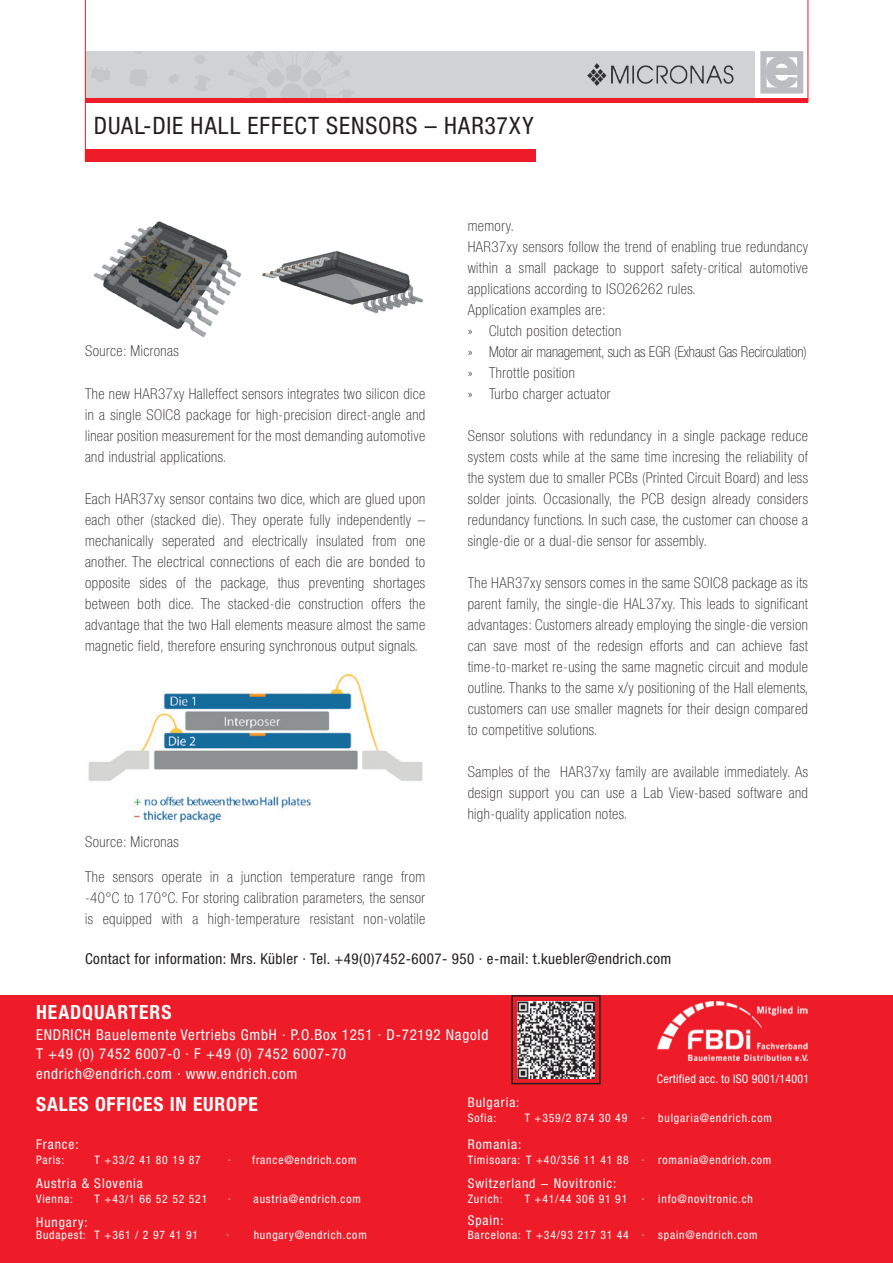
<style>
.page{position:relative;width:893px;height:1263px;background:#fff}
.page>*{position:absolute;margin:0;border:0;box-sizing:border-box;transform-origin:0 0}
.t1{font:condensed 24px "Helvetica Neue LT Std";letter-spacing:.035em;color:#231f20}
.t2{font:700 condensed 19.5px "Helvetica Neue LT Std";letter-spacing:.04em;color:#fff}
.t3{font:100 condensed 15px/21px "Helvetica Neue LT Std";letter-spacing:.03em;color:#231f20;text-align:justify}
.t4{font:condensed 15px "Helvetica Neue LT Std";letter-spacing:.05em;color:#fff}
.t5{font:condensed 15px "Helvetica Neue LT Std";letter-spacing:.03em;color:#231f20}
.t6{font:100 condensed 15px "Helvetica Neue LT Std";letter-spacing:-.005em;color:#231f20}
.t7{font:condensed 13.5px "Helvetica Neue LT Std";letter-spacing:.07em;color:#fff}
.t8{font:condensed 12px "Helvetica Neue LT Std";letter-spacing:.02em;color:#fff}
.t9{font:condensed 11.7px "Helvetica Neue LT Std";letter-spacing:.07em;color:#fff}
</style>
<div class="page">
<div style="left:0;top:995px;width:893px;height:268px;background:#ee1c28"></div>
<div style="left:511px;top:995px;width:90px;height:89px;border:2px solid #231f20"></div>
<img style="left:517px;top:1001px;width:78px;height:77px">
<img style="left:657px;top:1001px;width:151px;height:59px">
<div style="left:85px;top:149px;width:451px;height:13px;background:#ee1c28"></div>
<div style="left:760px;top:51px;width:43px;height:43px;border:6px solid #bcbdc0"></div>
<svg style="left:764px;top:55px;width:34px;height:36px"></svg>
<hr style="left:808px;top:0;width:1px;height:102px;background:#ee1c28">
<div style="left:85px;top:51px;width:670px;height:51px;background:#d1d2d4"></div>
<svg style="left:169px;top:74px;width:10px;height:10px"></svg>
<svg style="left:92px;top:67px;width:18px;height:15px"></svg>
<svg style="left:194px;top:75px;width:16px;height:16px"></svg>
<svg style="left:130px;top:70px;width:17px;height:16px"></svg>
<svg style="left:228px;top:51px;width:126px;height:47px"></svg>
<svg style="left:194px;top:56px;width:11px;height:8px"></svg>
<svg style="left:135px;top:51px;width:7px;height:3px"></svg>
<hr style="left:85px;top:0;width:1px;height:162px;background:#ee1c28">
<hr style="left:85px;top:98px;width:723px;height:4px;background:#ee1c28">
<img style="left:587px;top:64px;width:146px;height:21px">
<img style="left:94px;top:221px;width:148px;height:117px">
<img style="left:262px;top:251px;width:161px;height:63px">
<img style="left:88px;top:674px;width:335px;height:149px">
<p class="t1" style="left:94px;top:112px;width:441px">DUAL-DIE HALL EFFECT SENSORS – HAR37XY</p>
<p class="t3" style="left:85px;top:340px;width:95px">Source: Micronas</p>
<p class="t3" style="left:85px;top:383px;width:342px">The new HAR37xy Halleffect sensors integrates two silicon dice in a single SOIC8 package for high-precision direct-angle and linear position measurement for the most demanding automotive and industrial applications.</p>
<p class="t3" style="left:85px;top:488px;width:342px">Each HAR37xy sensor contains two dice, which are glued upon each other (stacked die). They operate fully independently – mechanically seperated and electrically insulated from one another. The electrical connections of each die are bonded to opposite sides of the package, thus preventing shortages between both dice. The stacked-die construction offers the advantage that the two Hall elements measure almost the same magnetic field, therefore ensuring synchronous output signals.</p>
<p class="t3" style="left:85px;top:831px;width:95px">Source: Micronas</p>
<p class="t3" style="left:85px;top:866px;width:342px">The sensors operate in a junction temperature range from -40°C to 170°C. For storing calibration parameters, the sensor is equipped with a high-temperature resistant non-volatile</p>
<p class="t3" style="left:468px;top:215px;width:48px">memory.</p>
<p class="t3" style="left:468px;top:236px;width:342px">HAR37xy sensors follow the trend of enabling true redundancy within a small package to support safety-critical automotive applications according to ISO26262 rules.</p>
<p class="t3" style="left:468px;top:299px;width:139px">Application examples are:</p>
<p class="t3" style="left:468px;top:320px;width:155px">» Clutch position detection</p>
<p class="t6" style="left:468px;top:343px;width:340px">» Motor air management, such as EGR (Exhaust Gas Recirculation)</p>
<p class="t3" style="left:468px;top:362px;width:109px">» Throttle position</p>
<p class="t3" style="left:468px;top:383px;width:144px">» Turbo charger actuator</p>
<p class="t3" style="left:468px;top:425px;width:342px">Sensor solutions with redundancy in a single package reduce system costs while at the same time incresing the reliability of the system due to smaller PCBs (Printed Circuit Board) and less solder joints. Occasionally, the PCB design already considers redundancy functions. In such case, the customer can choose a single-die or a dual-die sensor for assembly.</p>
<p class="t3" style="left:468px;top:572px;width:342px">The HAR37xy sensors comes in the same SOIC8 package as its parent family, the single-die HAL37xy. This leads to significant advantages: Customers already employing the single-die version can save most of the redesign efforts and can achieve fast time-to-market re-using the same magnetic circuit and module outline. Thanks to the same x/y positioning of the Hall elements, customers can use smaller magnets for their design compared to competitive solutions.</p>
<p class="t3" style="left:468px;top:761px;width:342px">Samples of the HAR37xy family are available immediately. As design support you can use a Lab View-based software and high-quality application notes.</p>
<p class="t5" style="left:85px;top:950px;width:588px">Contact for information: Mrs. Kübler · Tel. +49(0)7452-6007- 950 · e-mail: t.kuebler@endrich.com</p>
<p class="t2" style="left:36px;top:1000px;width:137px">HEADQUARTERS</p>
<p class="t4" style="left:36px;top:1026px;width:454px">ENDRICH Bauelemente Vertriebs GmbH · P.O.Box 1251 · D-72192 Nagold</p>
<p class="t4" style="left:36px;top:1045px;width:311px">T +49 (0) 7452 6007-0 · F +49 (0) 7452 6007-70</p>
<p class="t4" style="left:36px;top:1065px;width:263px">endrich@endrich.com · www.endrich.com</p>
<p class="t8" style="left:657px;top:1071px;width:154px">Certified acc. to ISO 9001/14001</p>
<p class="t2" style="left:36px;top:1092px;width:223px">SALES OFFICES IN EUROPE</p>
<p class="t7" style="left:36px;top:1136px;width:44px">France:</p>
<p class="t9" style="left:36px;top:1153px;width:30px">Paris:</p>
<p class="t9" style="left:95px;top:1153px;width:108px">T +33/2 41 80 19 87</p>
<p class="t9" style="left:228px;top:1153px;width:130px">· france@endrich.com</p>
<p class="t7" style="left:36px;top:1175px;width:108px">Austria &amp; Slovenia</p>
<p class="t9" style="left:36px;top:1192px;width:38px">Vienna:</p>
<p class="t9" style="left:95px;top:1192px;width:114px">T +43/1 66 52 52 521</p>
<p class="t9" style="left:228px;top:1192px;width:134px">· austria@endrich.com</p>
<p class="t7" style="left:36px;top:1214px;width:53px">Hungary:</p>
<p class="t9" style="left:36px;top:1228px;width:163px">Budapest: T +361 / 2 97 41 91</p>
<p class="t9" style="left:227px;top:1228px;width:142px">· hungary@endrich.com</p>
<p class="t7" style="left:468px;top:1094px;width:53px">Bulgaria:</p>
<p class="t9" style="left:468px;top:1111px;width:30px">Sofia:</p>
<p class="t9" style="left:525px;top:1111px;width:249px">T +359/2 874 30 49 · bulgaria@endrich.com</p>
<p class="t7" style="left:468px;top:1136px;width:55px">Romania:</p>
<p class="t9" style="left:468px;top:1153px;width:305px">Timisoara: T +40/356 11 41 88 · romania@endrich.com</p>
<p class="t7" style="left:468px;top:1175px;width:150px">Switzerland − Novitronic:</p>
<p class="t9" style="left:468px;top:1192px;width:36px">Zurich:</p>
<p class="t9" style="left:525px;top:1192px;width:230px">T +41/44 306 91 91 · info@novitronic.ch</p>
<p class="t7" style="left:468px;top:1213px;width:37px">Spain:</p>
<p class="t9" style="left:468px;top:1228px;width:291px">Barcelona: T +34/93 217 31 44 · spain@endrich.com</p>
</div>
